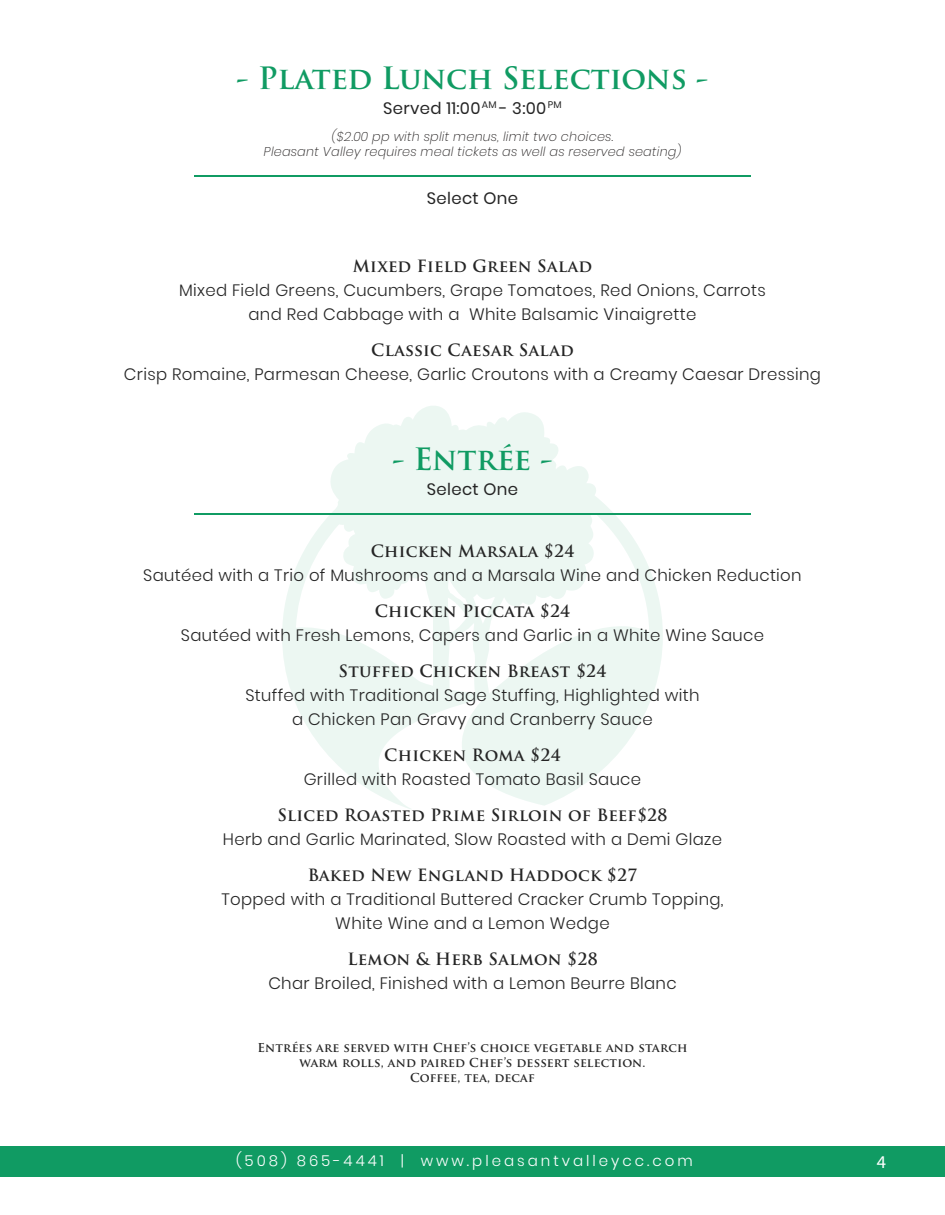
<style>
.page{position:relative;width:945px;height:1215px;background:#fff}
.page>*{position:absolute;margin:0;border:0;box-sizing:border-box;transform-origin:0 0}
.t1{font:700 30px "Trajan Pro";letter-spacing:-.005em;color:#109b63}
.t2{font:18px "Myriad Pro";color:#fff}
.t3{font:300 16.5px/24px "Poppins";letter-spacing:.02em;color:#252525;text-align:center}
.t4{font:700 16.5px "Trajan Pro";letter-spacing:.02em;color:#252525}
.t5{font:16.5px "Poppins";letter-spacing:.02em;color:#252525}
.t6{font:300 15px "Poppins";letter-spacing:.2em;color:#fff}
.t7{font:italic 200 12.75px/15px "Poppins";letter-spacing:.02em;color:#221f1f;text-align:center}
.t8{font:700 12px/15px "Trajan Pro";letter-spacing:.02em;color:#252525;text-align:center}
</style>
<div class="page">
<div style="left:0;top:1146px;width:945px;height:31px;background:#109b63"></div>
<svg style="left:282px;top:406px;width:381px;height:403px;fill:#ecf7f2"></svg>
<hr style="left:194px;top:175px;width:557px;height:2px;background:#109b63">
<hr style="left:194px;top:514px;width:557px;height:1px;background:#109b63">
<h1 class="t1" style="left:236px;top:63px;width:474px">- Plated Lunch Selections -</h1>
<p class="t5" style="left:383px;top:98px;width:180px">Served 11:00<sup>AM</sup> - 3:00<sup>PM</sup></p>
<p class="t7" style="left:264px;top:129px;width:419px">($2.00 pp with split menus, limit two choices.<br>Pleasant Valley requires meal tickets as well as reserved seating)</p>
<p class="t5" style="left:427px;top:188px;width:93px">Select One</p>
<p class="t4" style="left:353px;top:258px;width:241px">Mixed Field Green Salad</p>
<p class="t3" style="left:179px;top:278px;width:588px">Mixed Field Greens, Cucumbers, Grape Tomatoes, Red Onions, Carrots and Red Cabbage with a White Balsamic Vinaigrette</p>
<p class="t4" style="left:371px;top:342px;width:204px">Classic Caesar Salad</p>
<p class="t3" style="left:124px;top:362px;width:699px">Crisp Romaine, Parmesan Cheese, Garlic Croutons with a Creamy Caesar Dressing</p>
<h1 class="t1" style="left:392px;top:444px;width:162px">- Entrée -</h1>
<p class="t5" style="left:427px;top:479px;width:93px">Select One</p>
<p class="t4" style="left:371px;top:543px;width:205px">Chicken Marsala $24</p>
<p class="t3" style="left:143px;top:563px;width:660px">SautÈed with a Trio of Mushrooms and a Marsala Wine and Chicken Reduction</p>
<p class="t4" style="left:375px;top:603px;width:197px">Chicken Piccata $24</p>
<p class="t3" style="left:181px;top:623px;width:585px">SautÈed with Fresh Lemons, Capers and Garlic in a White Wine Sauce</p>
<p class="t4" style="left:339px;top:663px;width:269px">Stuffed Chicken Breast $24</p>
<p class="t3" style="left:245px;top:683px;width:456px">Stuffed with Traditional Sage Stuffing, Highlighted with a Chicken Pan Gravy and Cranberry Sauce</p>
<p class="t4" style="left:384px;top:747px;width:178px">Chicken Roma $24</p>
<p class="t3" style="left:304px;top:767px;width:339px">Grilled with Roasted Tomato Basil Sauce</p>
<p class="t4" style="left:278px;top:807px;width:391px">Sliced Roasted Prime Sirloin of Beef$28</p>
<p class="t3" style="left:223px;top:827px;width:501px">Herb and Garlic Marinated, Slow Roasted with a Demi Glaze</p>
<p class="t4" style="left:308px;top:867px;width:331px">Baked New England Haddock $27</p>
<p class="t3" style="left:221px;top:887px;width:504px">Topped with a Traditional Buttered Cracker Crumb Topping,<br>White Wine and a Lemon Wedge</p>
<p class="t4" style="left:347px;top:951px;width:252px">Lemon &amp; Herb Salmon $28</p>
<p class="t3" style="left:268px;top:971px;width:410px">Char Broiled, Finished with a Lemon Beurre Blanc</p>
<p class="t8" style="left:257px;top:1041px;width:432px">Entrées are served with Chef’s choice vegetable and starch warm rolls, and paired Chef’s dessert selection.<br>Coffee, tea, decaf</p>
<p class="t6" style="left:236px;top:1151px;width:458px">(508) 865-4441 | www.pleasantvalleycc.com</p>
<p class="t2" style="left:877px;top:1151px;width:11px">4</p>
</div>
